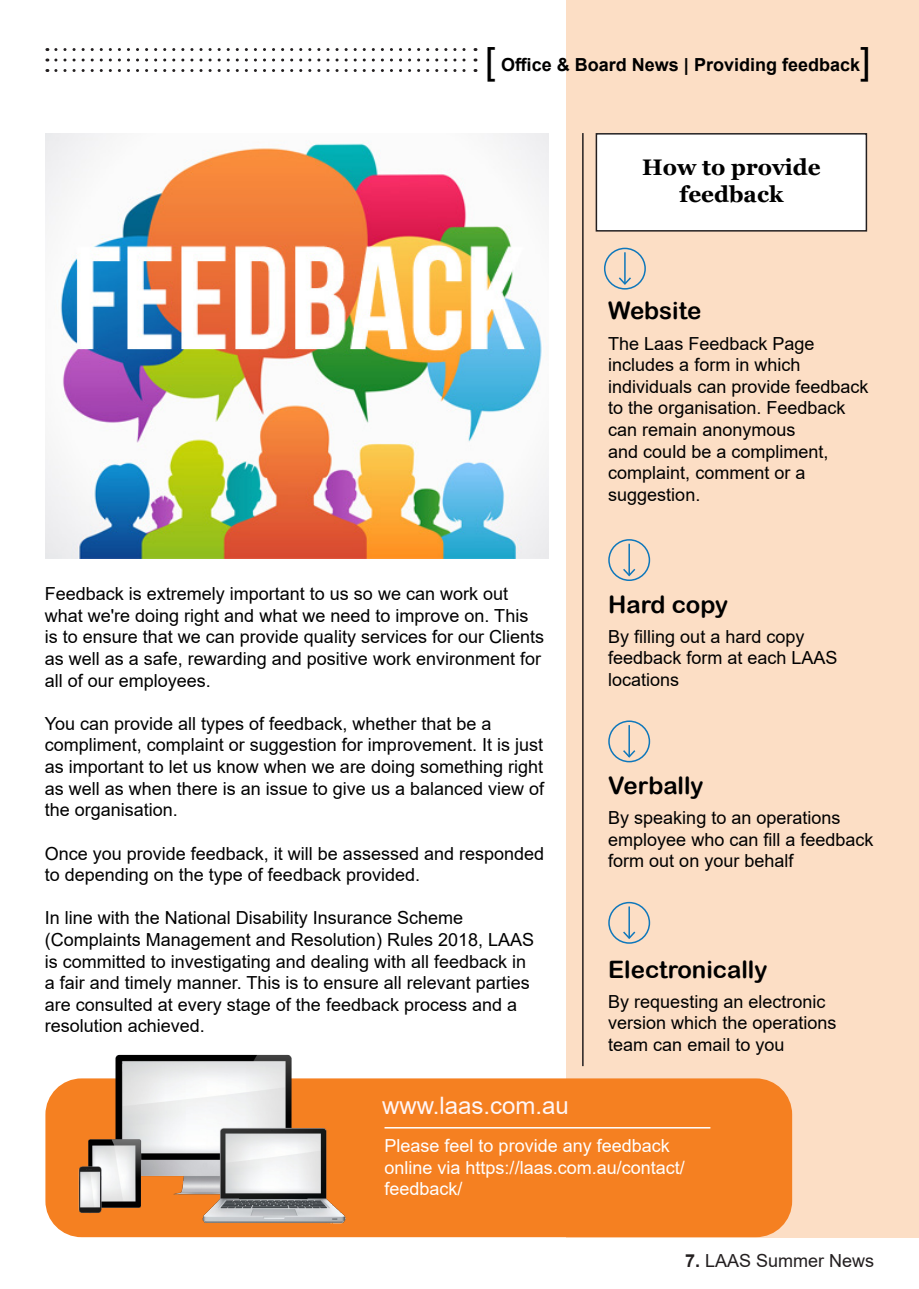
<style>
.page{position:relative;width:919px;height:1289px;background:#fff}
.page>*{position:absolute;margin:0;border:0;box-sizing:border-box;transform-origin:0 0}
.t1{font:24px "Arial Rounded MT Bold";color:#000}
.t2{font:24px "Arial";color:#fff6f6}
.t3{font:700 22.5px "Georgia";color:#000}
.t4{font:18px/21.6px "Arial";color:#000}
.t5{font:18px/21.6px "Arial";color:#fff}
.t6{font:700 18px "Arial";color:#000}
.t7{font:18px "Arial";color:#231f20}
.s1{font-weight:400;font-size:37.5px}
.s2{font-weight:700}
</style>
<div class="page">
<div style="left:566px;top:0;width:352px;height:1237px;background:#fcdec5"></div>
<div style="left:596px;top:134px;width:270px;height:97px;background:#fff"></div>
<div style="left:595px;top:133px;width:272px;height:98px;border:2px solid #231f20"></div>
<img style="left:45px;top:133px;width:503px;height:425px">
<hr style="left:582px;top:133px;width:1px;height:933px;background:#231f20">
<div style="left:608px;top:539px;width:42px;height:42px;border:2px solid #0e77bb;border-radius:50%"></div>
<hr style="left:628px;top:543px;width:2px;height:32px;background:#0e77bb">
<svg style="left:623px;top:567px;width:13px;height:10px"></svg>
<div style="left:608px;top:901px;width:42px;height:42px;border:2px solid #0e77bb;border-radius:50%"></div>
<hr style="left:628px;top:906px;width:2px;height:32px;background:#0e77bb">
<svg style="left:621px;top:929px;width:16px;height:11px"></svg>
<div style="left:604px;top:248px;width:41px;height:41px;border:2px solid #0e77bb;border-radius:50%"></div>
<hr style="left:624px;top:252px;width:1px;height:32px;background:#0e77bb">
<svg style="left:617px;top:276px;width:15px;height:10px"></svg>
<div style="left:45px;top:1078px;width:747px;height:159px;background:#f58021;border-radius:36px"></div>
<hr style="left:384px;top:1126px;width:326px;height:2px;background:#fff">
<img style="left:59px;top:1054px;width:307px;height:183px">
<svg style="left:56px;top:48px;width:420px;height:3px"></svg>
<svg style="left:56px;top:58px;width:420px;height:3px"></svg>
<svg style="left:56px;top:69px;width:420px;height:3px"></svg>
<div style="left:608px;top:720px;width:42px;height:42px;border:2px solid #0e77bb;border-radius:50%"></div>
<hr style="left:628px;top:725px;width:2px;height:31px;background:#0e77bb">
<svg style="left:621px;top:748px;width:16px;height:11px"></svg>
<p class="t6" style="left:485px;top:52px;width:387px"><span class="s1">[</span> Office &amp; Board News | Providing feedback<span class="s1">]</span></p>
<p class="t3" style="left:642px;top:153px;width:180px">How to provide</p>
<p class="t3" style="left:679px;top:180px;width:105px">feedback</p>
<p class="t4" style="left:45px;top:583px;width:501px">Feedback is extremely important to us so we can work out what we're doing right and what we need to improve on. This is to ensure that we can provide quality services for our Clients as well as a safe, rewarding and positive work environment for all of our employees.</p>
<p class="t4" style="left:45px;top:712px;width:501px">You can provide all types of feedback, whether that be a compliment, complaint or suggestion for improvement. It is just as important to let us know when we are doing something right as well as when there is an issue to give us a balanced view of the organisation.</p>
<p class="t4" style="left:45px;top:842px;width:501px">Once you provide feedback, it will be assessed and responded to depending on the type of feedback provided.</p>
<p class="t4" style="left:45px;top:907px;width:491px">In line with the National Disability Insurance Scheme (Complaints Management and Resolution) Rules 2018, LAAS is committed to investigating and dealing with all feedback in a fair and timely manner. This is to ensure all relevant parties are consulted at every stage of the feedback process and a resolution achieved.</p>
<p class="t1" style="left:608px;top:297px;width:95px">Website</p>
<p class="t4" style="left:608px;top:332px;width:262px">The Laas Feedback Page includes a form in which individuals can provide feedback to the organisation. Feedback can remain anonymous<br>and could be a compliment, complaint, comment or a suggestion.</p>
<p class="t1" style="left:608px;top:590px;width:121px">Hard copy</p>
<p class="t4" style="left:608px;top:625px;width:231px">By filling out a hard copy feedback form at each LAAS locations</p>
<p class="t1" style="left:608px;top:771px;width:97px">Verbally</p>
<p class="t4" style="left:608px;top:806px;width:267px">By speaking to an operations employee who can fill a feedback form out on your behalf</p>
<p class="t1" style="left:608px;top:955px;width:161px">Electronically</p>
<p class="t4" style="left:608px;top:990px;width:230px">By requesting an electronic version which the operations team can email to you</p>
<p class="t2" style="left:382px;top:1088px;width:188px">www.laas.com.au</p>
<p class="t5" style="left:384px;top:1134px;width:302px">Please feel to provide any feedback online via https://laas.com.au/contact/ feedback/</p>
<p class="t7" style="left:685px;top:1247px;width:191px"><span class="s2">7.</span> LAAS Summer News</p>
</div>
